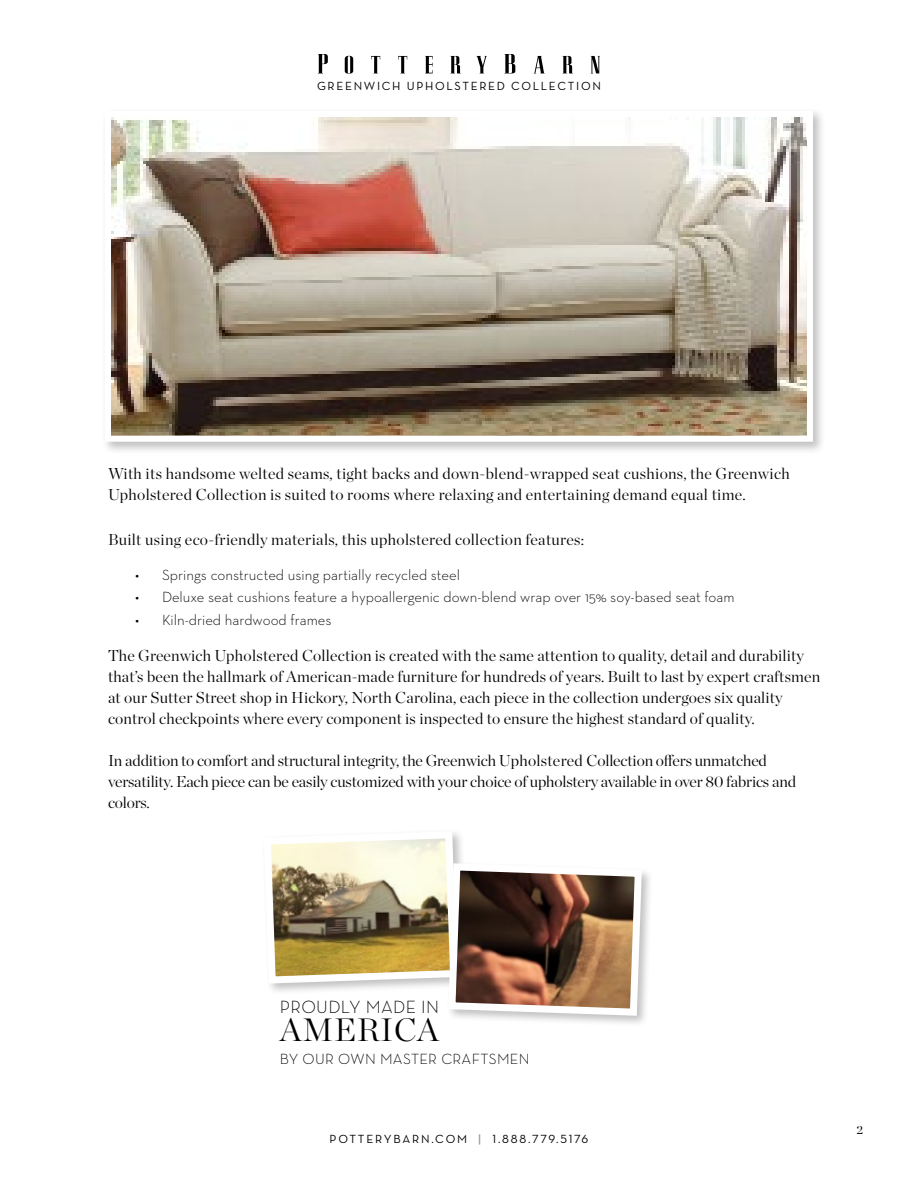
<style>
.page{position:relative;width:918px;height:1188px;background:#fff}
.page>*{position:absolute;margin:0;border:0;box-sizing:border-box;transform-origin:0 0}
.t1{font:300 32.25px "Chronicle Display";letter-spacing:.04em;color:#000}
.t2{font:300 18px "Neutraface Text";letter-spacing:.02em;color:#000}
.t3{font:300 15.75px/21px "Chronicle Display";letter-spacing:.01em;color:#000}
.t4{font:300 15.75px/21px "Chronicle Display";letter-spacing:-.01em;color:#000}
.t5{font:300 15px "Neutraface Text";color:#000}
.t6{font:300 15px "Neutraface Text";letter-spacing:.02em;color:#000}
.t7{font:12px "Neutraface Text";letter-spacing:.14em;color:#000}
.t8{font:12px "Chronicle Display";color:#000}
.s1{font-weight:600;color:#939598}
</style>
<div class="page">
<svg style="left:318px;top:54px;width:10px;height:19px"></svg>
<svg style="left:345px;top:56px;width:8px;height:18px"></svg>
<svg style="left:371px;top:56px;width:9px;height:17px"></svg>
<svg style="left:398px;top:56px;width:9px;height:17px"></svg>
<svg style="left:425px;top:56px;width:8px;height:17px"></svg>
<svg style="left:450px;top:56px;width:11px;height:17px"></svg>
<svg style="left:476px;top:56px;width:11px;height:17px"></svg>
<svg style="left:505px;top:54px;width:10px;height:19px"></svg>
<svg style="left:534px;top:56px;width:10px;height:17px"></svg>
<svg style="left:563px;top:56px;width:10px;height:17px"></svg>
<svg style="left:591px;top:56px;width:9px;height:17px"></svg>
<div style="left:102px;top:108px;width:724px;height:347px;background:#000;opacity:.25"></div>
<img style="left:112px;top:118px;width:694px;height:317px">
<div style="left:105px;top:111px;width:708px;height:331px;border:6px solid #fff"></div>
<div style="left:446px;top:861px;width:208px;height:167px;background:#000;opacity:.25"></div>
<img style="left:270px;top:832px;width:376px;height:187px">
<p class="t7" style="left:317px;top:79px;width:285px">GREENWICH UPHOLSTERED COLLECTION</p>
<p class="t3" style="left:108px;top:462px;width:683px">With its handsome welted seams, tight backs and down-blend-wrapped seat cushions, the Greenwich<br>Upholstered Collection is suited to rooms where relaxing and entertaining demand equal time.</p>
<p class="t3" style="left:108px;top:528px;width:478px">Built using eco-friendly materials, this upholstered collection features:</p>
<p class="t5" style="left:135px;top:565px;width:327px">• Springs constructed using partially recycled steel</p>
<p class="t5" style="left:135px;top:588px;width:601px">• Deluxe seat cushions feature a hypoallergenic down-blend wrap over 15% soy-based seat foam</p>
<p class="t5" style="left:135px;top:610px;width:198px">• Kiln-dried hardwood frames</p>
<p class="t3" style="left:108px;top:644px;width:714px">The Greenwich Upholstered Collection is created with the same attention to quality, detail and durability that’s been the hallmark of American-made furniture for hundreds of years. Built to last by expert craftsmen at our Sutter Street shop in Hickory, North Carolina, each piece in the collection undergoes six quality control checkpoints where every component is inspected to ensure the highest standard of quality.</p>
<p class="t4" style="left:108px;top:749px;width:690px">In addition to comfort and structural integrity, the Greenwich Upholstered Collection offers unmatched versatility. Each piece can be easily customized with your choice of upholstery available in over 80 fabrics and colors.</p>
<p class="t2" style="left:280px;top:996px;width:161px">PROUDLY MADE IN</p>
<h1 class="t1" style="left:280px;top:1006px;width:161px">AMERICA</h1>
<p class="t6" style="left:280px;top:1049px;width:251px">BY OUR OWN MASTER CRAFTSMEN</p>
<p class="t7" style="left:330px;top:1132px;width:260px">POTTERYBARN.COM <span class="s1">|</span> 1.888.779.5176</p>
<p class="t8" style="left:856px;top:1121px;width:8px">2</p>
</div>
